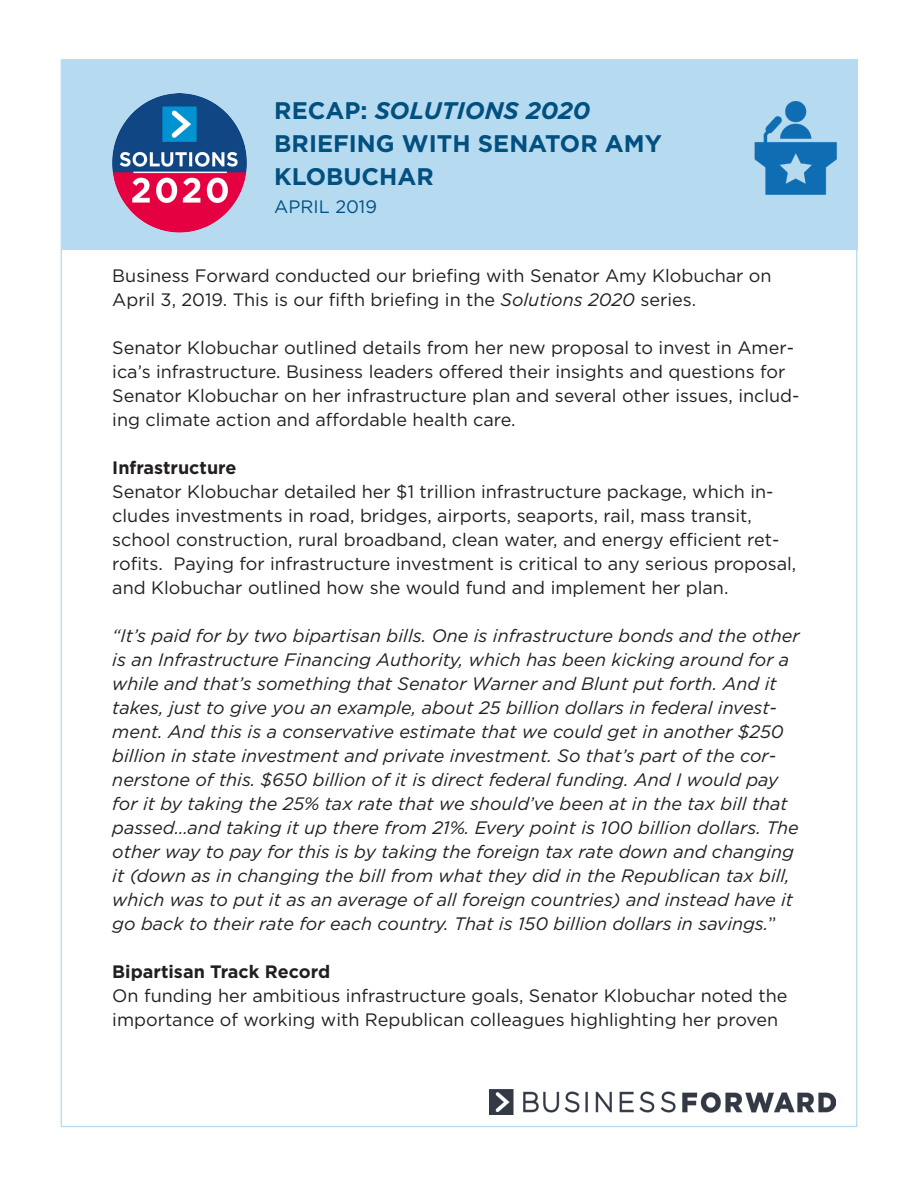
<style>
.page{position:relative;width:918px;height:1188px;background:#fff}
.page>*{position:absolute;margin:0;border:0;box-sizing:border-box;transform-origin:0 0}
.t1{font:700 24px/33px "Gotham";color:#015080}
.t2{font:italic 18px/24px "Gotham";color:#231f20}
.t3{font:18px/24px "Gotham";color:#231f20}
.t4{font:700 18px "Gotham";color:#231f20}
.t5{font:18px "Gotham";color:#015080}
.s1{font-style:italic}
.s2{font-style:normal}
</style>
<div class="page">
<div style="left:62px;top:59px;width:795px;height:191px;background:#b6dbf1"></div>
<img style="left:112px;top:94px;width:135px;height:139px">
<img style="left:490px;top:1090px;width:345px;height:24px">
<img style="left:754px;top:101px;width:83px;height:94px">
<p class="t1" style="left:274px;top:93px;width:389px">RECAP: <span class="s1">SOLUTIONS 2020<br></span>BRIEFING WITH SENATOR AMY<br>KLOBUCHAR</p>
<p class="t5" style="left:274px;top:195px;width:104px">APRIL 2019</p>
<p class="t3" style="left:112px;top:263px;width:661px">Business Forward conducted our briefing with Senator Amy Klobuchar on<br>April 3, 2019. This is our fifth briefing in the <span class="s1">Solutions 2020</span> series.</p>
<p class="t3" style="left:112px;top:335px;width:689px">Senator Klobuchar outlined details from her new proposal to invest in Amer&shy;ica’s infrastructure. Business leaders offered their insights and questions for Senator Klobuchar on her infrastructure plan and several other issues, includ&shy;ing climate action and affordable health care.</p>
<p class="t4" style="left:112px;top:456px;width:126px">Infrastructure</p>
<p class="t3" style="left:112px;top:479px;width:686px">Senator Klobuchar detailed her $1 trillion infrastructure package, which in&shy;cludes investments in road, bridges, airports, seaports, rail, mass transit, school construction, rural broadband, clean water, and energy efficient ret&shy;rofits. Paying for infrastructure investment is critical to any serious proposal, and Klobuchar outlined how she would fund and implement her plan.</p>
<p class="t2" style="left:112px;top:623px;width:689px">“It’s paid for by two bipartisan bills. One is infrastructure bonds and the other is an Infrastructure Financing Authority, which has been kicking around for a while and that’s something that Senator Warner and Blunt put forth. And it takes, just to give you an example, about 25 billion dollars in federal invest&shy;ment. And this is a conservative estimate that we could get in another $250 billion in state investment and private investment. So that’s part of the cor&shy;nerstone of this. $650 billion of it is direct federal funding. And I would pay for it by taking the 25% tax rate that we should’ve been at in the tax bill that passed…and taking it up there from 21%. Every point is 100 billion dollars. The other way to pay for this is by taking the foreign tax rate down and changing it (down as in changing the bill from what they did in the Republican tax bill, which was to put it as an average of all foreign countries) and instead have it go back to their rate for each country. That is 150 billion dollars in savings.<span class="s2">”</span></p>
<p class="t4" style="left:112px;top:960px;width:219px">Bipartisan Track Record</p>
<p class="t3" style="left:112px;top:983px;width:677px">On funding her ambitious infrastructure goals, Senator Klobuchar noted the importance of working with Republican colleagues highlighting her proven</p>
</div>
